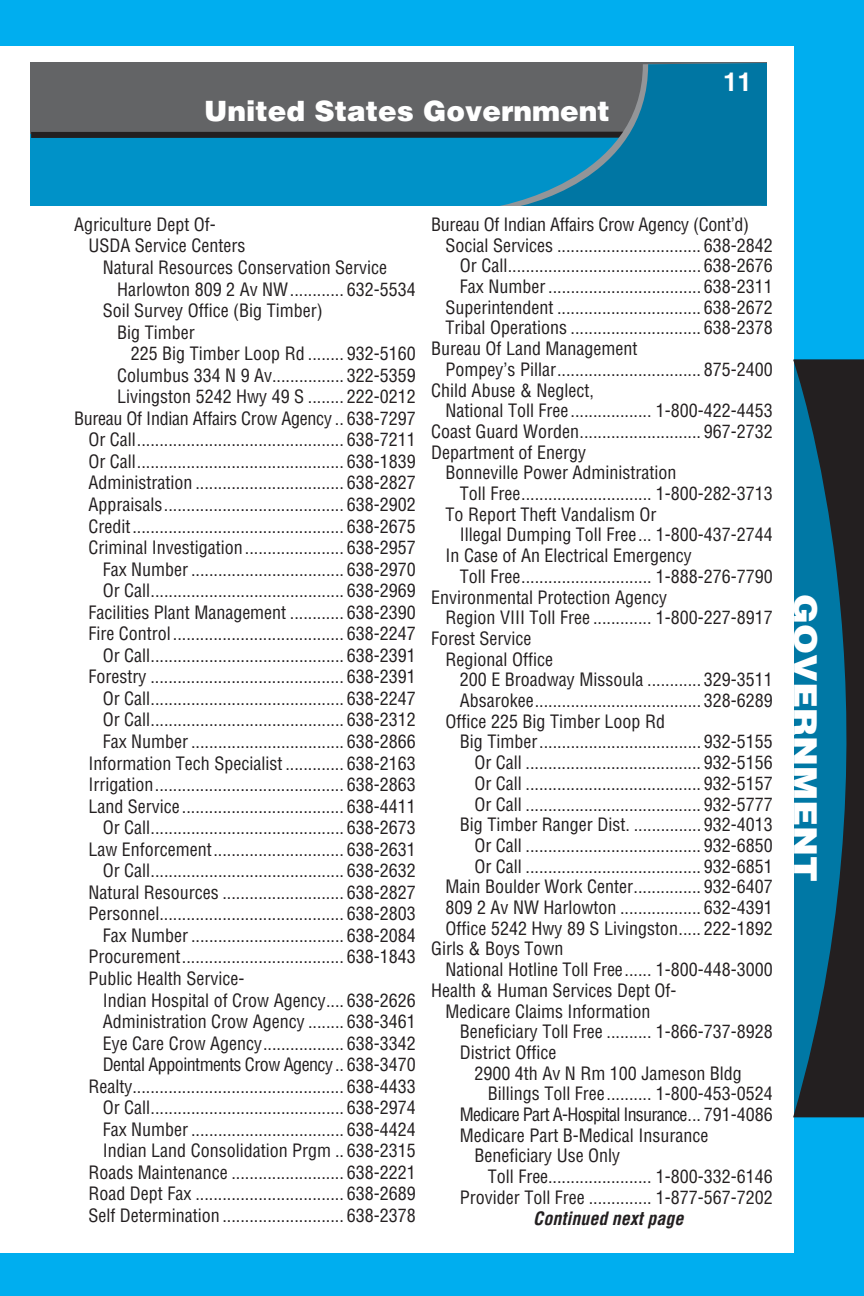
<style>
.page{position:relative;width:864px;height:1296px;background:#00aeef}
.page>*{position:absolute;margin:0;border:0;box-sizing:border-box;transform-origin:0 0}
.t1{font:900 31.6px "Helvetica LT Std";color:#fff;scale:1.14 1}
.t2{font:900 28px "Helvetica LT Std";color:#fff}
.t3{font:700 26px "Helvetica LT Std";color:#fff}
.t4{font:condensed 18px/20.8px "Helvetica LT Std";color:#231f20}
.t5{font:condensed 18px "Helvetica LT Std";letter-spacing:-.04em;color:#231f20}
.t6{font:condensed 18px "Helvetica LT Std";letter-spacing:-.03em;color:#231f20}
.t7{font:italic 700 condensed 18px "Helvetica LT Std";color:#231f20}
</style>
<div class="page">
<div style="left:0;top:46px;width:793px;height:1207px;background:#fff"></div>
<div style="left:30px;top:62px;width:737px;height:73px;background:#636466"></div>
<div style="left:30px;top:134px;width:737px;height:72px;background:#0092c8"></div>
<div style="left:31px;top:132px;width:736px;height:6px;background:#231f20"></div>
<svg style="left:495px;top:63px;width:272px;height:143px"></svg>
<svg style="left:793px;top:360px;width:71px;height:757px"></svg>
<p class="t2" style="left:204px;top:93px;width:407px">United States Government</p>
<p class="t3" style="left:723px;top:66px;width:30px">11</p>
<p class="t4" style="left:74px;top:214px;width:143px">Agriculture Dept Of-</p>
<p class="t4" style="left:88px;top:235px;width:158px">USDA Service Centers</p>
<p class="t4" style="left:103px;top:257px;width:286px">Natural Resources Conservation Service</p>
<p class="t4" style="left:117px;top:278px;width:300px">Harlowton 809 2 Av NW............ 632-5534</p>
<p class="t4" style="left:103px;top:300px;width:221px">Soil Survey Office (Big Timber)</p>
<p class="t4" style="left:131px;top:321px;width:287px;line-height:21.6px;text-indent:-14px">Big Timber<br>225 Big Timber Loop Rd ........ 932-5160</p>
<p class="t4" style="left:117px;top:365px;width:300px">Columbus 334 N 9 Av................ 322-5359</p>
<p class="t4" style="left:117px;top:386px;width:300px">Livingston 5242 Hwy 49 S ........ 222-0212</p>
<p class="t4" style="left:74px;top:408px;width:343px">Bureau Of Indian Affairs Crow Agency .. 638-7297</p>
<p class="t4" style="left:88px;top:429px;width:329px">Or Call.............................................. 638-7211</p>
<p class="t4" style="left:88px;top:451px;width:329px">Or Call.............................................. 638-1839</p>
<p class="t4" style="left:88px;top:472px;width:329px">Administration ................................. 638-2827</p>
<p class="t4" style="left:88px;top:494px;width:329px">Appraisals........................................ 638-2902</p>
<p class="t4" style="left:88px;top:515px;width:329px">Credit............................................... 638-2675</p>
<p class="t4" style="left:88px;top:537px;width:329px">Criminal Investigation...................... 638-2957</p>
<p class="t4" style="left:103px;top:559px;width:314px">Fax Number.................................. 638-2970</p>
<p class="t4" style="left:103px;top:580px;width:314px">Or Call........................................... 638-2969</p>
<p class="t4" style="left:88px;top:602px;width:329px">Facilities Plant Management ............ 638-2390</p>
<p class="t4" style="left:88px;top:623px;width:329px">Fire Control...................................... 638-2247</p>
<p class="t4" style="left:103px;top:645px;width:314px">Or Call........................................... 638-2391</p>
<p class="t4" style="left:88px;top:666px;width:329px">Forestry ........................................... 638-2391</p>
<p class="t4" style="left:103px;top:688px;width:314px">Or Call........................................... 638-2247</p>
<p class="t4" style="left:103px;top:709px;width:314px">Or Call........................................... 638-2312</p>
<p class="t4" style="left:103px;top:731px;width:314px">Fax Number.................................. 638-2866</p>
<p class="t4" style="left:88px;top:752px;width:329px">Information Tech Specialist ............. 638-2163</p>
<p class="t4" style="left:88px;top:774px;width:329px">Irrigation.......................................... 638-2863</p>
<p class="t4" style="left:88px;top:796px;width:329px">Land Service .................................... 638-4411</p>
<p class="t4" style="left:103px;top:817px;width:314px">Or Call........................................... 638-2673</p>
<p class="t4" style="left:88px;top:839px;width:329px">Law Enforcement............................. 638-2631</p>
<p class="t4" style="left:103px;top:860px;width:314px">Or Call........................................... 638-2632</p>
<p class="t4" style="left:88px;top:882px;width:329px">Natural Resources ........................... 638-2827</p>
<p class="t4" style="left:88px;top:903px;width:329px">Personnel......................................... 638-2803</p>
<p class="t4" style="left:103px;top:925px;width:314px">Fax Number.................................. 638-2084</p>
<p class="t4" style="left:88px;top:946px;width:329px">Procurement.................................... 638-1843</p>
<p class="t4" style="left:103px;top:968px;width:314px;line-height:21.6px;text-indent:-14px">Public Health Service-<br>Indian Hospital of Crow Agency.... 638-2626</p>
<p class="t4" style="left:103px;top:1011px;width:314px">Administration Crow Agency ........ 638-3461</p>
<p class="t4" style="left:103px;top:1033px;width:314px">Eye Care Crow Agency.................. 638-3342</p>
<p class="t6" style="left:103px;top:1053px;width:314px">Dental Appointments Crow Agency.. 638-3470</p>
<p class="t4" style="left:88px;top:1076px;width:329px">Realty............................................... 638-4433</p>
<p class="t4" style="left:103px;top:1097px;width:314px">Or Call........................................... 638-2974</p>
<p class="t4" style="left:103px;top:1119px;width:314px">Fax Number.................................. 638-4424</p>
<p class="t4" style="left:103px;top:1140px;width:314px">Indian Land Consolidation Prgm .. 638-2315</p>
<p class="t4" style="left:88px;top:1162px;width:329px">Roads Maintenance ......................... 638-2221</p>
<p class="t4" style="left:88px;top:1183px;width:329px">Road Dept Fax ................................. 638-2689</p>
<p class="t4" style="left:88px;top:1205px;width:329px">Self Determination ........................... 638-2378</p>
<p class="t4" style="left:431px;top:214px;width:320px">Bureau Of Indian Affairs Crow Agency (Cont’d)</p>
<p class="t4" style="left:446px;top:235px;width:329px">Social Services ................................ 638-2842</p>
<p class="t4" style="left:460px;top:255px;width:314px">Or Call........................................... 638-2676</p>
<p class="t4" style="left:460px;top:276px;width:314px">Fax Number.................................. 638-2311</p>
<p class="t4" style="left:446px;top:297px;width:329px">Superintendent ................................ 638-2672</p>
<p class="t4" style="left:446px;top:317px;width:329px">Tribal Operations ............................. 638-2378</p>
<p class="t4" style="left:446px;top:338px;width:329px;text-indent:-14px">Bureau Of Land Management<br>Pompey’s Pillar................................ 875-2400</p>
<p class="t4" style="left:446px;top:379px;width:329px;text-indent:-14px">Child Abuse &amp; Neglect,<br>National Toll Free .................. 1-800-422-4453</p>
<p class="t4" style="left:431px;top:421px;width:343px">Coast Guard Worden........................... 967-2732</p>
<p class="t4" style="left:431px;top:442px;width:156px">Department of Energy</p>
<p class="t4" style="left:460px;top:462px;width:314px;text-indent:-14px">Bonneville Power Administration<br>Toll Free............................. 1-800-282-3713</p>
<p class="t4" style="left:446px;top:504px;width:212px">To Report Theft Vandalism Or</p>
<p class="t4" style="left:460px;top:524px;width:314px">Illegal Dumping Toll Free... 1-800-437-2744</p>
<p class="t4" style="left:460px;top:545px;width:314px;text-indent:-14px">In Case of An Electrical Emergency<br>Toll Free............................. 1-888-276-7790</p>
<p class="t4" style="left:446px;top:586px;width:329px;text-indent:-14px">Environmental Protection Agency<br>Region VIII Toll Free ............. 1-800-227-8917</p>
<p class="t4" style="left:431px;top:628px;width:102px">Forest Service</p>
<p class="t4" style="left:460px;top:649px;width:314px;text-indent:-14px">Regional Office<br>200 E Broadway Missoula ............ 329-3511</p>
<p class="t4" style="left:460px;top:690px;width:314px">Absarokee..................................... 328-6289</p>
<p class="t4" style="left:460px;top:711px;width:314px;text-indent:-14px">Office 225 Big Timber Loop Rd<br>Big Timber.................................... 932-5155</p>
<p class="t4" style="left:474px;top:752px;width:300px">Or Call ....................................... 932-5156</p>
<p class="t4" style="left:474px;top:773px;width:300px">Or Call ....................................... 932-5157</p>
<p class="t4" style="left:474px;top:793px;width:300px">Or Call ....................................... 932-5777</p>
<p class="t4" style="left:460px;top:814px;width:314px">Big Timber Ranger Dist. ............... 932-4013</p>
<p class="t4" style="left:474px;top:835px;width:300px">Or Call ....................................... 932-6850</p>
<p class="t4" style="left:474px;top:856px;width:300px">Or Call ....................................... 932-6851</p>
<p class="t4" style="left:446px;top:876px;width:329px">Main Boulder Work Center............... 932-6407</p>
<p class="t4" style="left:446px;top:897px;width:329px">809 2 Av NW Harlowton .................. 632-4391</p>
<p class="t4" style="left:446px;top:918px;width:329px">Office 5242 Hwy 89 S Livingston..... 222-1892</p>
<p class="t4" style="left:446px;top:938px;width:329px;text-indent:-14px">Girls &amp; Boys Town<br>National Hotline Toll Free...... 1-800-448-3000</p>
<p class="t4" style="left:431px;top:980px;width:247px">Health &amp; Human Services Dept Of-</p>
<p class="t4" style="left:446px;top:1000px;width:206px">Medicare Claims Information</p>
<p class="t4" style="left:460px;top:1021px;width:314px">Beneficiary Toll Free .......... 1-866-737-8928</p>
<p class="t4" style="left:460px;top:1042px;width:98px">District Office</p>
<p class="t4" style="left:488px;top:1063px;width:287px;text-indent:-14px">2900 4th Av N Rm 100 Jameson Bldg<br>Billings Toll Free.......... 1-800-453-0524</p>
<p class="t5" style="left:460px;top:1103px;width:314px">Medicare Part A-Hospital Insurance... 791-4086</p>
<p class="t4" style="left:460px;top:1125px;width:250px">Medicare Part B-Medical Insurance</p>
<p class="t4" style="left:488px;top:1145px;width:287px;text-indent:-14px">Beneficiary Use Only<br>Toll Free....................... 1-800-332-6146</p>
<p class="t4" style="left:460px;top:1187px;width:314px">Provider Toll Free .............. 1-877-567-7202</p>
<p class="t7" style="left:533px;top:1207px;width:152px">Continued next page</p>
<p class="t1" style="left:826px;top:594px;width:254px;rotate:90deg">GOVERNMENT</p>
</div>
